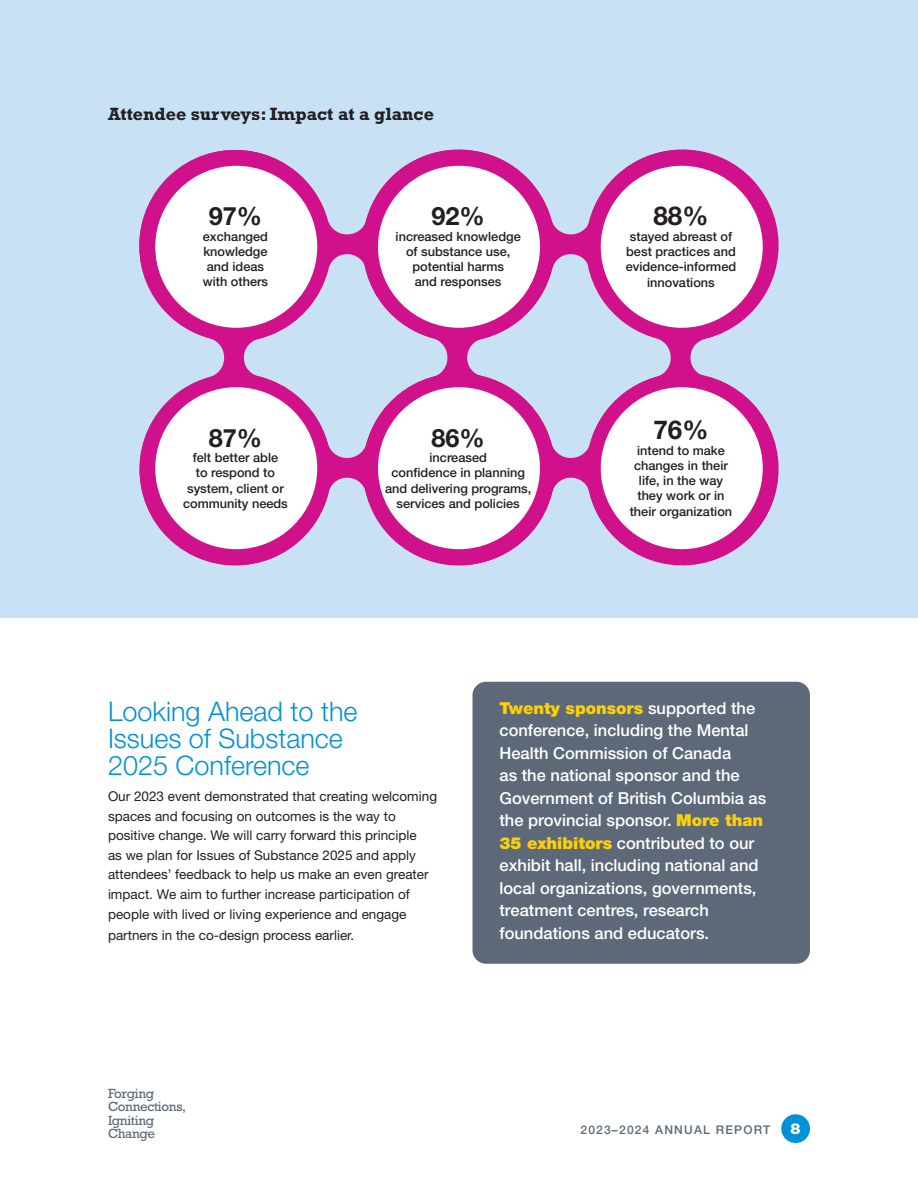
<style>
.page{position:relative;width:918px;height:1188px;background:#fff}
.page>*{position:absolute;margin:0;border:0;box-sizing:border-box;transform-origin:0 0}
.body_text{font:300 27px/27px "Helvetica Neue LT Std";color:#0091d6}
.Figure-number{font:700 25.95px "Helvetica Neue LT Std";color:#231f20}
.Figure-number-2{font:700 25.35px "Helvetica Neue LT Std";color:#231f20}
.Figure_header{font:700 18px "Rockwell Std";color:#231f20}
.body_callout_box{font:500 16.5px/22.5px "Helvetica Neue LT Std";color:#fff}
.t1{font:900 15px "Helvetica Neue LT Std";color:#fff}
.body_text-2{font:13.5px/19.8px "Helvetica Neue LT Std";color:#231f20}
.body_text-3{font:13.5px/13.5px "Rockwell Std";letter-spacing:-.025em;color:#5d6978}
.Figure-body{font:500 12.75px/15.3px "Helvetica Neue LT Std";color:#231f20;text-align:center}
.t2{font:500 12px "Helvetica Neue LT Std";letter-spacing:.1em;color:#5d6978}
.s1{font-family:"Myriad Pro";font-size:14.25px}
.s2{font-weight:900;color:#fed006}
</style>
<div class="page">
<div style="left:781px;top:1114px;width:29px;height:29px;background:#0091d6;border-radius:50%"></div>
<div style="left:0;top:0;width:918px;height:618px;background:#c8e1f4"></div>
<div style="left:472px;top:682px;width:338px;height:282px;background:#5d6978;border-radius:14px"></div>
<svg style="left:139px;top:149px;width:203px;height:417px"></svg>
<svg style="left:352px;top:149px;width:213px;height:417px"></svg>
<svg style="left:576px;top:149px;width:203px;height:417px"></svg>
<div style="left:155px;top:166px;width:162px;height:162px;background:#fff;border-radius:50%"></div>
<div style="left:155px;top:387px;width:162px;height:162px;background:#fff;border-radius:50%"></div>
<div style="left:378px;top:166px;width:162px;height:162px;background:#fff;border-radius:50%"></div>
<div style="left:378px;top:387px;width:162px;height:162px;background:#fff;border-radius:50%"></div>
<div style="left:601px;top:166px;width:162px;height:162px;background:#fff;border-radius:50%"></div>
<div style="left:601px;top:387px;width:162px;height:162px;background:#fff;border-radius:50%"></div>
<p class="Figure_header" style="left:108px;top:104px;width:328px">Attendee surveys: Impact at a glance</p>
<p class="Figure-number-2" style="left:209px;top:200px;width:55px">97%</p>
<p class="Figure-body" style="left:203px;top:228px;width:67px">exchanged knowledge and ideas with others</p>
<p class="Figure-number-2" style="left:209px;top:422px;width:55px">87%</p>
<p class="Figure-body" style="left:183px;top:450px;width:106px">felt better able<br>to respond to system, client or community needs</p>
<p class="Figure-number-2" style="left:432px;top:200px;width:55px">92%</p>
<p class="Figure-body" style="left:396px;top:228px;width:127px">increased knowledge of substance use, potential harms<br>and responses</p>
<p class="Figure-number-2" style="left:432px;top:422px;width:55px">86%</p>
<p class="Figure-body" style="left:385px;top:450px;width:148px">increased<br>confidence in planning and delivering programs, services and policies</p>
<p class="Figure-number" style="left:654px;top:200px;width:56px">88%</p>
<p class="Figure-body" style="left:626px;top:228px;width:112px">stayed abreast of best practices and evidence-informed innovations</p>
<p class="Figure-number" style="left:654px;top:414px;width:56px">76%</p>
<p class="Figure-body" style="left:630px;top:442px;width:104px">intend to make changes in their life, in the way they work or in their organization</p>
<p class="body_text" style="left:108px;top:698px;width:251px">Looking Ahead to the<br>Issues of Substance<br>2025 Conference</p>
<p class="body_text-2" style="left:108px;top:786px;width:331px">Our 2023 event demonstrated that creating welcoming spaces and focusing on outcomes is the way to positive change. We will carry forward this principle<br>as we plan for Issues of Substance 2025 and apply attendees’ feedback to help us make an even greater impact. We aim to further increase participation of people with lived or liv<span class="s1">ing</span> experience and engage partners in the co-design process earlier.</p>
<p class="body_text-3" style="left:108px;top:1086px;width:80px">Forging<br>Connections,<br>Igniting<br>Change</p>
<p class="body_callout_box" style="left:499px;top:697px;width:268px"><span class="s2">Twenty sponsors</span> supported the conference, including the Mental<br>Health Commission of Canada<br>as the national sponsor and the<br>Government of British Columbia as the provincial sponsor. <span class="s2">More than<br>35 exhibitors</span> contributed to our exhibit hall, including national and local organizations, governments, treatment centres, research foundations and educators.</p>
<p class="t2" style="left:580px;top:1122px;width:191px">2023–2024 ANNUAL REPORT</p>
<p class="t1" style="left:791px;top:1120px;width:12px">8</p>
</div>
